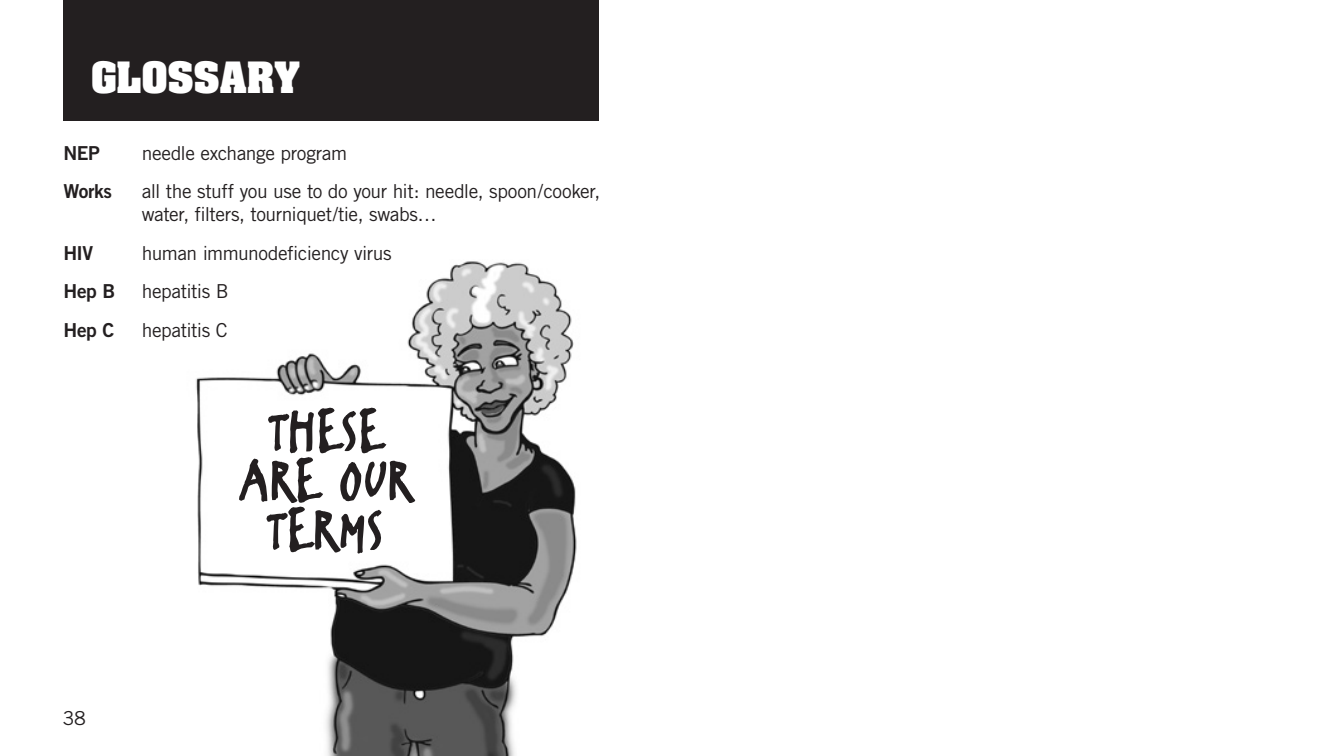
<style>
.page{position:relative;width:1323px;height:756px;background:#fff}
.page>*{position:absolute;margin:0;border:0;box-sizing:border-box;transform-origin:0 0}
.t1{font:66.15px "FF Erikrighthand";color:#231f20}
.Heading{font:700 36.75px "Aachen";letter-spacing:-.005em;color:#fff}
.t2{font:19.25px/22.8px "Trade Gothic";letter-spacing:-.025em;color:#231f20}
.t3{font:19.25px "Trade Gothic Bold Two";letter-spacing:-.02em;color:#231f20}
</style>
<div class="page">
<img style="left:196px;top:261px;width:381px;height:495px">
<div style="left:63px;top:0;width:535px;height:121px;background:#231f20"></div>
<p class="Heading" style="left:91px;top:51px;width:211px">GLOSSARY</p>
<p class="t3" style="left:64px;top:141px;width:38px">NEP</p>
<p class="t2" style="left:142px;top:142px;width:207px">needle exchange program</p>
<p class="t3" style="left:64px;top:180px;width:50px">Works</p>
<p class="t2" style="left:142px;top:180px;width:460px">all the stuff you use to do your hit: needle, spoon/cooker, water, filters, tourniquet/tie, swabs…</p>
<p class="t3" style="left:63px;top:241px;width:31px">HIV</p>
<p class="t2" style="left:142px;top:241px;width:251px">human immunodeficiency virus</p>
<p class="t3" style="left:63px;top:279px;width:53px">Hep B</p>
<p class="t2" style="left:142px;top:280px;width:88px">hepatitis B</p>
<p class="t3" style="left:63px;top:318px;width:52px">Hep C</p>
<p class="t2" style="left:142px;top:318px;width:87px">hepatitis C</p>
<p class="t2" style="left:63px;top:707px;width:25px">38</p>
<p class="t1" style="left:268px;top:393px;width:118px">THESE</p>
<p class="t1" style="left:239px;top:442px;width:176px">ARE OUR</p>
<p class="t1" style="left:266px;top:491px;width:119px">TERMS</p>
</div>
